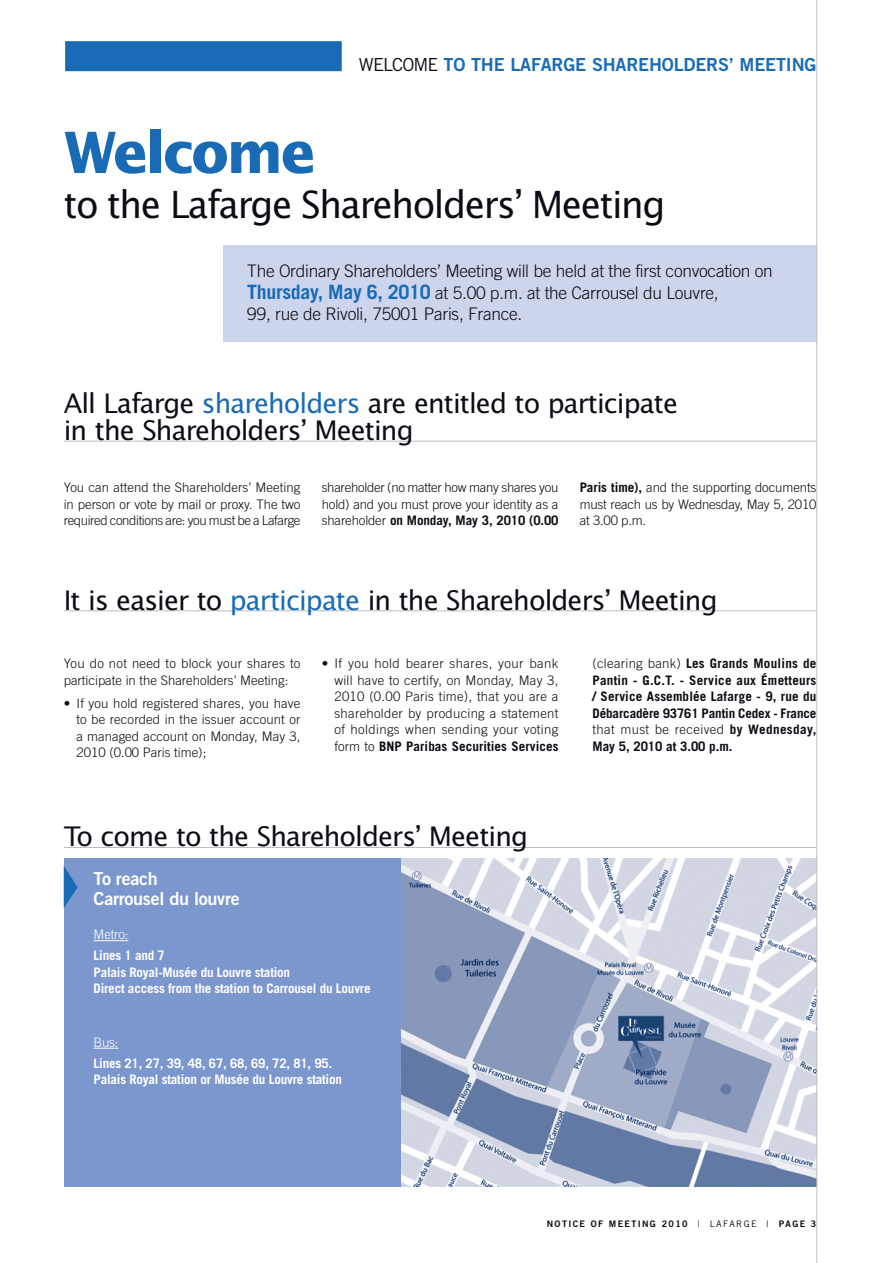
<style>
.page{position:relative;width:893px;height:1263px;background:#fff}
.page>*{position:absolute;margin:0;border:0;box-sizing:border-box;transform-origin:0 0}
.t1{font:700 57px "Lucida Sans Std";letter-spacing:-.04em;color:#196bb5}
.t2{font:37.5px "Lucida Sans Std";letter-spacing:-.04em;color:#0d0b13}
.t3{font:27px/27px "Lucida Sans Std";letter-spacing:-.035em;color:#0d0b13}
.t4{font:18px "Trade Gothic LT Std Bd 2";letter-spacing:-.01em;color:#196bb5}
.t5{font:18px/19.5px "Trade Gothic LT Std Bd 2";letter-spacing:-.015em;color:#fff}
.t6{font:300 17.25px/21.8px "Trade Gothic LT Std";letter-spacing:-.015em;color:#0d0b13}
.t7{font:300 13.2px/16.5px "Trade Gothic LT Std";color:#0d0b13;text-align:justify}
.t8{font:700 13.2px/16.5px "Trade Gothic LT Std";letter-spacing:-.01em;color:#0d0b13;text-align:justify}
.t9{font:700 13.2px/16.5px "Trade Gothic LT Std";letter-spacing:-.015em;color:#fff}
.t10{font:300 13.2px "Trade Gothic LT Std";letter-spacing:-.015em;color:#fff}
.t11{font:9px "Trade Gothic LT Std Bd 2";letter-spacing:.15em;color:#0d0b13}
.s1{font-family:"Trade Gothic LT Std";color:#0d0b13}
.s2{font-weight:700;font-size:19.8px;color:#196bb5}
.s3{color:#196bb5}
.s4{font-weight:700}
.s5{font-weight:300}
.s6{font-family:"Trade Gothic LT Std"}
</style>
<div class="page">
<div style="left:65px;top:41px;width:751px;height:30px;background:#196bb5"></div>
<div style="left:342px;top:39px;width:491px;height:33px;background:#fff"></div>
<hr style="left:64px;top:441px;width:752px;height:1px;background:#babec3">
<hr style="left:64px;top:610px;width:752px;height:1px;background:#babec3">
<hr style="left:64px;top:847px;width:752px;height:1px;background:#babec3">
<div style="left:223px;top:245px;width:593px;height:97px;background:#cdd5ed"></div>
<img style="left:401px;top:858px;width:415px;height:328px">
<div style="left:64px;top:858px;width:337px;height:328px;background:#7b97ce"></div>
<hr style="left:94px;top:940px;width:34px;height:1px;background:#fff">
<svg style="left:94px;top:1048px;width:25px;height:1px"></svg>
<svg style="left:64px;top:866px;width:14px;height:42px"></svg>
<hr style="left:816px;top:0;width:1px;height:1263px;background:#babec3">
<h3 class="t4" style="left:359px;top:58px;width:459px"><span class="s1">WELCOME</span> TO THE LAFARGE SHAREHOLDERS’ MEETING</h3>
<h1 class="t1" style="left:64px;top:126px;width:253px">Welcome</h1>
<h2 class="t2" style="left:64px;top:187px;width:603px">to the Lafarge Shareholders’ Meeting</h2>
<h3 class="t6" style="left:247px;top:262px;width:527px">The Ordinary Shareholders’ Meeting will be held at the first convocation on<br><span class="s2">Thursday , May 6, 2010</span> at 5. 00 p.m. at the Carrousel du Louvre,<br>99, rue de Rivoli, 75001 Paris, France.</h3>
<h3 class="t3" style="left:64px;top:392px;width:616px">All Lafarge <span class="s3">shareholders</span> are entitled to participate in the Shareholders’ Meeting</h3>
<p class="t7" style="left:64px;top:481px;width:238px">You can attend the Shareholders’ Meeting in person or vote by mail or proxy. The two required conditions are: you m ust be a Lafarge</p>
<p class="t7" style="left:322px;top:481px;width:238px">shareholder (no matter how many shares you hold) and you must prove your identity as a shareholder <span class="s4">on Monday, May 3, 2010 (0.00</span></p>
<p class="t7" style="left:580px;top:481px;width:238px"><span class="s4">Paris time),</span> and the supporting documents must reach us by Wednesday, May 5, 2010 at 3.00 p.m.</p>
<h3 class="t3" style="left:64px;top:588px;width:655px">It is easier to <span class="s3">participate</span> in the Shareholders’ Meeting</h3>
<p class="t7" style="left:64px;top:657px;width:238px">You do not need to block your shares to participate in the Shareholders’ Meeting:</p>
<p class="t7" style="left:76px;top:696px;width:225px;text-indent:-13px">• If you hold registered shares, you have to be recorded in the issuer account or a managed account on Monday, May 3, 2010 (0.00 Paris time);</p>
<p class="t7" style="left:334px;top:657px;width:225px;text-indent:-13px">• If you hold bearer shares, your bank will have to certify, on Monday, May 3, 2010 (0.00 Paris time), that you are a shareholder by producing a statement of holdings when sending your voting form to <span class="s4">BNP Paribas Securities Services</span></p>
<p class="t8" style="left:592px;top:657px;width:225px"><span class="s5">(clearing bank)</span> Les Grands Moulins de Pantin - G.C.T. - Service aux Émetteurs / Service Assemblée Lafarge - 9, rue du Débarcadère 93761 Pantin Cedex - France <span class="s5">that must be received</span> by Wednesday, May 5, 2010 at 3.00 p.m.</p>
<h3 class="t3" style="left:64px;top:825px;width:466px">To come to the Shareholder s’ Meeting</h3>
<h3 class="t5" style="left:94px;top:871px;width:148px">To reach<br>Carrousel du louvre</h3>
<p class="t10" style="left:94px;top:930px;width:36px">Metro :</p>
<p class="t9" style="left:94px;top:949px;width:279px">Lines 1 and 7<br>Palais Royal-Musée du Louvre station<br>Direct access from the station to Carrousel du Louvre</p>
<p class="t10" style="left:94px;top:1037px;width:26px">Bus :</p>
<p class="t9" style="left:94px;top:1056px;width:250px">Lines 21, 27, 39, 48, 67, 68, 69, 72, 81, 95.<br>Palais Royal station or Musée du Louvre station</p>
<p class="t11" style="left:547px;top:1220px;width:271px">NOTICE OF MEETING 2010 <span class="s6">| LAFARGE |</span> PAGE 3</p>
</div>
